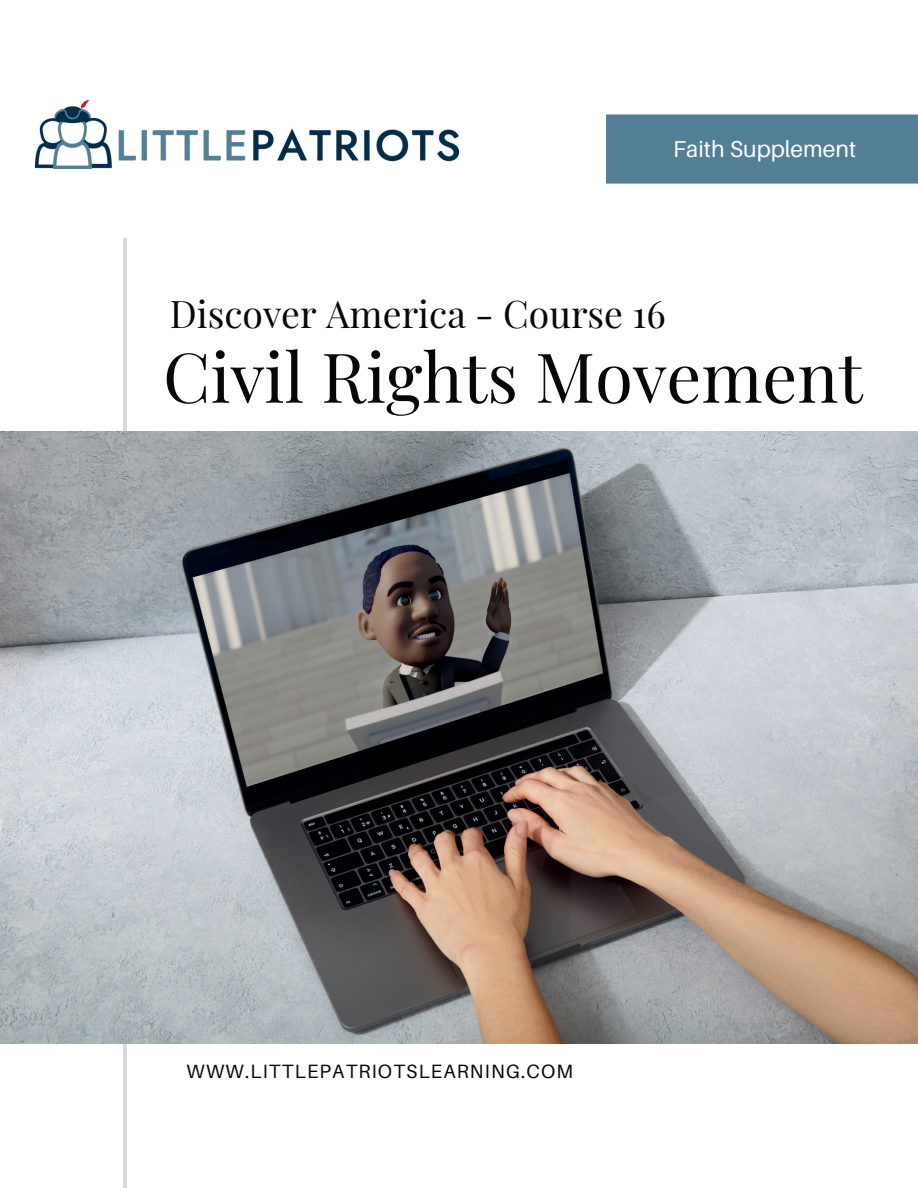
<style>
.page{position:relative;width:918px;height:1188px;background:#fff}
.page>*{position:absolute;margin:0;border:0;box-sizing:border-box;transform-origin:0 0}
.t1{font:68.85px "Playfair Display";color:#080704}
.t2{font:37.35px "Playfair Display";color:#080704}
.t3{font:22.95px "Aileron";color:#fff}
.t4{font:19.2px "Aileron";letter-spacing:.06em;color:#080704}
</style>
<div class="page">
<hr style="left:123px;top:239px;width:4px;height:949px;background:#d7d8d9">
<img style="left:0;top:432px;width:918px;height:612px">
<img style="left:36px;top:100px;width:423px;height:69px">
<div style="left:606px;top:114px;width:312px;height:70px;background:#537f96"></div>
<p class="t3" style="left:673px;top:136px;width:184px">Faith Supplement</p>
<h2 class="t2" style="left:170px;top:285px;width:497px">Discover America - Course 16</h2>
<h1 class="t1" style="left:163px;top:323px;width:701px">Civil Rights Movement</h1>
<p class="t4" style="left:187px;top:1060px;width:388px">WWW.LITTLEPATRIOTSLEARNING.COM</p>
</div>
